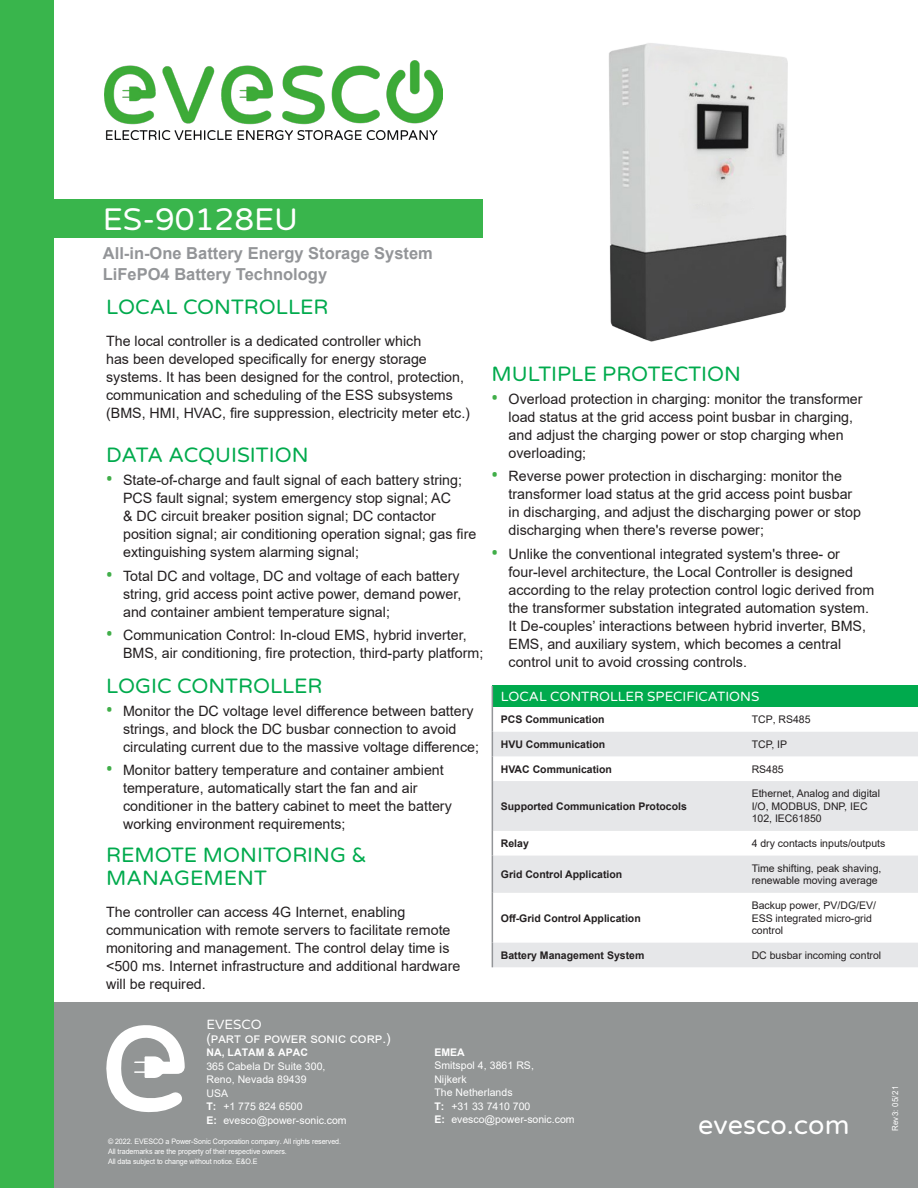
<style>
.page{position:relative;width:918px;height:1188px;background:#fff}
.page>*{position:absolute;margin:0;border:0;box-sizing:border-box;transform-origin:0 0}
.t1{font:31.5px "Varela Round";color:#fff}
.t2{font:27px "Varela Round";color:#fff}
.Heading_NEXA{font:21px/22.5px "Varela Round";color:#00aa4d}
.t3{font:17.7px "Varela Round";color:#fff}
.t4{font:700 16.5px "Arial";color:#939598}
.Heading_NEXA-2{font:14.25px/18px "Arial";color:#231f20}
.Table_Headers{font:13.5px "Varela Round";color:#fff}
.t5{font:13.5px "Arial";color:#fff}
.Perf_Specs{font:10.5px/12.6px "Arial";color:#231f20}
.Perf_Specs_BOLD{font:700 10.5px "Arial";color:#231f20}
.t6{font:10.5px/13.5px "Arial";letter-spacing:.005em;color:#fff}
.t7{font:700 10.5px "Arial";letter-spacing:.005em;color:#fff}
.t8{font:8.25px "Arial";letter-spacing:.03em;color:#fff;scale:.96 1}
.t9{font:7.5px/9.8px "Arial";letter-spacing:-.01em;color:#fff;scale:.95 1}
.s1{font-family:"Roboto";font-weight:700;font-size:18px;color:#40ae49}
.s2{font-weight:700}
</style>
<div class="page">
<div style="left:492px;top:686px;width:426px;height:21px;background:#00aa4d"></div>
<svg style="left:493px;top:732px;width:425px;height:235px;fill:#e6e7e9"></svg>
<svg style="left:492px;top:686px;width:1px;height:95px"></svg>
<hr style="left:492px;top:893px;width:1px;height:50px;background:#939598">
<svg style="left:492px;top:943px;width:1px;height:24px"></svg>
<hr style="left:492px;top:781px;width:1px;height:50px;background:#939598">
<svg style="left:492px;top:831px;width:1px;height:25px"></svg>
<hr style="left:492px;top:856px;width:1px;height:37px;background:#939598">
<img style="left:104px;top:61px;width:338px;height:78px">
<div style="left:0;top:0;width:54px;height:1188px;background:#39b54c"></div>
<div style="left:54px;top:1002px;width:864px;height:186px;background:#929595"></div>
<svg style="left:106px;top:1025px;width:79px;height:88px"></svg>
<div style="left:51px;top:199px;width:432px;height:39px;background:#39b54c"></div>
<img style="left:609px;top:43px;width:178px;height:298px">
<p class="t1" style="left:103px;top:197px;width:197px">ES-90128EU</p>
<p class="t4" style="left:103px;top:242px;width:332px">All-in-One Battery Energy Storage System</p>
<p class="t4" style="left:103px;top:263px;width:226px">LiFePO4 Battery Technology</p>
<p class="Heading_NEXA" style="left:106px;top:295px;width:224px">LOCAL CONTROLLER</p>
<p class="Heading_NEXA-2" style="left:106px;top:332px;width:365px">The local controller is a dedicated controller which<br>has been developed specifically for energy storage systems. It has been designed for the control, protection, communication and scheduling of the ESS subsystems (BMS, HMI, HVAC, fire suppression, electricity meter etc.)</p>
<p class="Heading_NEXA" style="left:106px;top:443px;width:204px">DATA ACQUISITION</p>
<p class="Heading_NEXA-2" style="left:123px;top:471px;width:355px;text-indent:-17px"><span class="s1">•</span> State-of-charge and fault signal of each battery string; PCS fault signal; system emergency stop signal; AC<br>&amp; DC circuit breaker position signal; DC contactor position signal; air conditioning operation signal; gas fire extinguishing system alarming signal;</p>
<p class="Heading_NEXA-2" style="left:123px;top:567px;width:340px;text-align:justify;text-indent:-17px"><span class="s1">•</span> Total DC and voltage, DC and voltage of each battery string, grid access point active power, demand power, and container ambient temperature signal;</p>
<p class="Heading_NEXA-2" style="left:123px;top:626px;width:362px;text-indent:-17px"><span class="s1">•</span> Communication Control: In-cloud EMS, hybrid inverter,<br>BMS, air conditioning, fire protection, third-party platform;</p>
<p class="Heading_NEXA" style="left:106px;top:674px;width:218px">LOGIC CONTROLLER</p>
<p class="Heading_NEXA-2" style="left:123px;top:702px;width:358px;text-indent:-17px"><span class="s1">•</span> Monitor the DC voltage level difference between battery strings, and block the DC busbar connection to avoid circulating current due to the massive voltage difference;</p>
<p class="Heading_NEXA-2" style="left:123px;top:761px;width:330px;text-indent:-17px"><span class="s1">•</span> Monitor battery temperature and container ambient temperature, automatically start the fan and air conditioner in the battery cabinet to meet the battery working environment requirements;</p>
<p class="Heading_NEXA" style="left:106px;top:843px;width:262px">REMOTE MONITORING &amp;<br>MANAGEMENT</p>
<p class="Heading_NEXA-2" style="left:106px;top:903px;width:356px">The controller can access 4G Internet, enabling communication with remote servers to facilitate remote monitoring and management. The control delay time is &lt;500 ms. Internet infrastructure and additional hardware will be required.</p>
<p class="Heading_NEXA" style="left:492px;top:362px;width:251px">MULTIPLE PROTECTION</p>
<p class="Heading_NEXA-2" style="left:509px;top:390px;width:356px;text-indent:-17px"><span class="s1">•</span> Overload protection in charging: monitor the transformer load status at the grid access point busbar in charging, and adjust the charging power or stop charging when overloading;</p>
<p class="Heading_NEXA-2" style="left:509px;top:467px;width:354px;text-indent:-17px"><span class="s1">•</span> Reverse power protection in discharging: monitor the transformer load status at the grid access point busbar in discharging, and adjust the discharging power or stop discharging when there's reverse power;</p>
<p class="Heading_NEXA-2" style="left:509px;top:545px;width:367px;text-indent:-17px"><span class="s1">•</span> Unlike the conventional integrated system's three- or four-level architecture, the Local Controller is designed according to the relay protection control logic derived from the transformer substation integrated automation system.<br>It De-couples’ interactions between hybrid inverter, BMS, EMS, and auxiliary system, which becomes a central control unit to avoid crossing controls.</p>
<p class="Table_Headers" style="left:501px;top:687px;width:260px">LOCAL CONTROLLER SPECIFICATIONS</p>
<p class="Perf_Specs_BOLD" style="left:501px;top:712px;width:105px">PCS Communication</p>
<p class="Perf_Specs" style="left:752px;top:713px;width:60px">TCP, RS485</p>
<p class="Perf_Specs_BOLD" style="left:501px;top:737px;width:106px">HVU Communication</p>
<p class="Perf_Specs" style="left:752px;top:738px;width:37px">TCP, IP</p>
<p class="Perf_Specs_BOLD" style="left:501px;top:761px;width:113px">HVAC Communication</p>
<p class="Perf_Specs" style="left:752px;top:763px;width:34px">RS485</p>
<p class="Perf_Specs_BOLD" style="left:501px;top:799px;width:188px">Supported Communication Protocols</p>
<p class="Perf_Specs" style="left:752px;top:787px;width:130px">Ethernet, Analog and digital<br>I/O, MODBUS, DNP, IEC<br>102, IEC61850</p>
<p class="Perf_Specs_BOLD" style="left:501px;top:836px;width:30px">Relay</p>
<p class="Perf_Specs" style="left:752px;top:837px;width:135px">4 dry contacts inputs/outputs</p>
<p class="Perf_Specs_BOLD" style="left:501px;top:867px;width:123px">Grid Control Application</p>
<p class="Perf_Specs" style="left:752px;top:862px;width:131px">Time shifting, peak shaving, renewable moving average</p>
<p class="Perf_Specs_BOLD" style="left:501px;top:910px;width:141px">Off-Grid Control Application</p>
<p class="Perf_Specs" style="left:752px;top:899px;width:126px">Backup power, PV/DG/EV/<br>ESS integrated micro-grid control</p>
<p class="Perf_Specs_BOLD" style="left:501px;top:948px;width:145px">Battery Management System</p>
<p class="Perf_Specs" style="left:752px;top:949px;width:131px">DC busbar incoming control</p>
<p class="Table_Headers" style="left:206px;top:1015px;width:57px">EVESCO</p>
<p class="t5" style="left:206px;top:1028px;width:186px">(part of power sonic corp.)</p>
<p class="t7" style="left:206px;top:1045px;width:103px">NA, LATAM &amp; APAC</p>
<p class="t6" style="left:206px;top:1059px;width:142px">365 Cabela Dr Suite 300,<br>Reno, Nevada 89439<br>USA<br><span class="s2">T:</span> +1 775 824 6500<br><span class="s2">E:</span> evesco@power-sonic.com</p>
<p class="t7" style="left:434px;top:1045px;width:32px">EMEA</p>
<p class="t6" style="left:434px;top:1059px;width:142px">Smitspol 4, 3861 RS,<br>Nijkerk<br>The Netherlands<br><span class="s2">T:</span> +31 33 7410 700<br><span class="s2">E:</span> evesco@power-sonic.com</p>
<p class="t3" style="left:107px;top:1115px;width:335px">ELECTRIC VEHICLE ENERGY STORAGE</p>
<p class="t9" style="left:108px;top:1137px;width:247px">© 2022. EVESCO a Power-Sonic Corporation company. All rights reserved.<br>All trademarks are the property of their respective owners.<br>All data subject to change without notice. E&amp;O.E</p>
<h2 class="t2" style="left:698px;top:1106px;width:153px">evesco.com</h2>
<p class="t8" style="left:890px;top:1131px;width:48px;rotate:-90deg">Rev3: 05/21</p>
</div>
